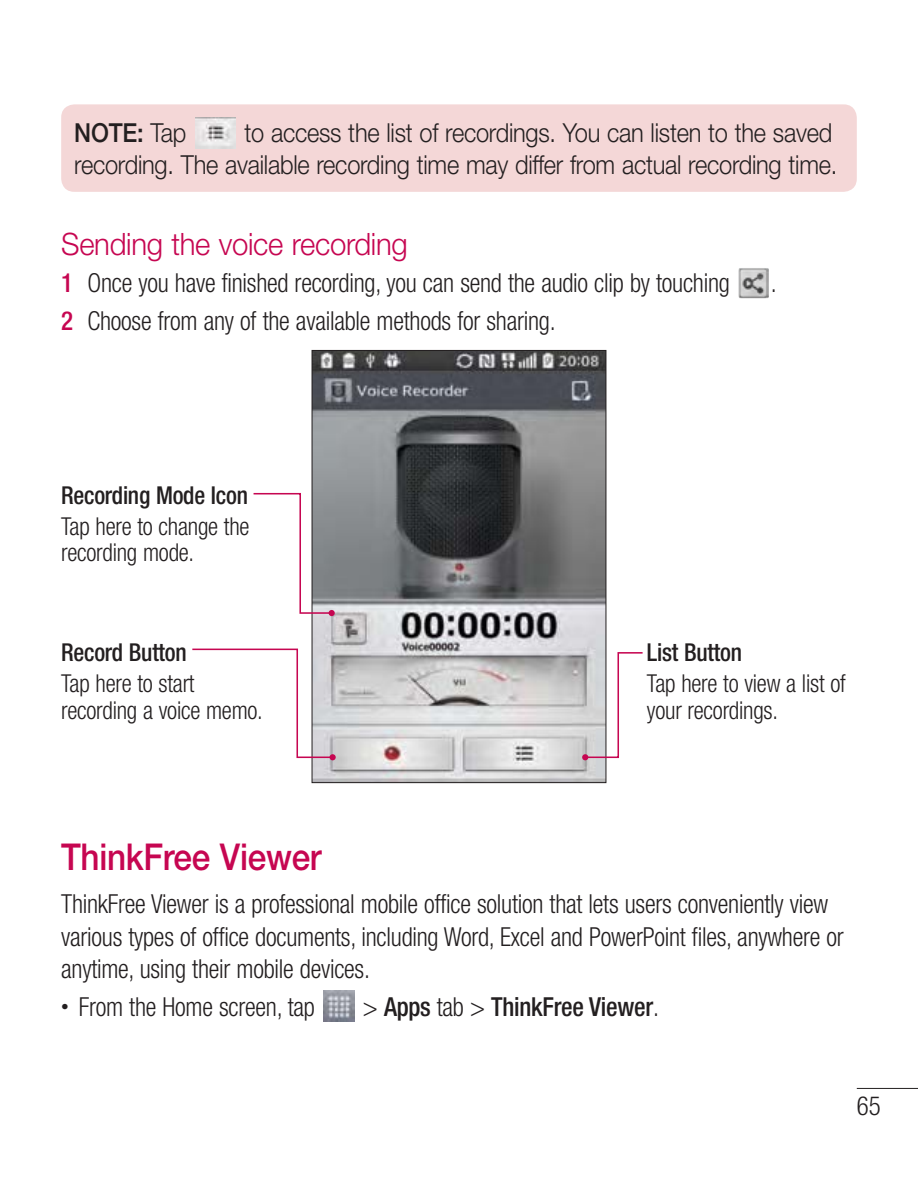
<style>
.page{position:relative;width:918px;height:1188px;background:#fff}
.page>*{position:absolute;margin:0;border:0;box-sizing:border-box;transform-origin:0 0}
.t1{font:500 37.05px "Helvetica Neue LT Pro";letter-spacing:-.01em;color:#c60651;scale:.9 1}
.t2{font:300 30.9px "Helvetica Neue LT Pro";letter-spacing:-.01em;color:#c60651;scale:.95 1}
.t3{font:300 condensed 26.25px/32.4px "Helvetica Neue LT Pro";letter-spacing:-.01em;color:#231f20;scale:.95 1}
.t4{font:300 26.25px/32.4px "Helvetica Neue LT Pro";letter-spacing:-.01em;color:#231f20;text-align:right;scale:.9 1}
.t5{font:500 condensed 26.25px "Helvetica Neue LT Pro";letter-spacing:-.01em;color:#231f20;scale:.95 1}
.t6{font:500 26.25px "Helvetica Neue LT Pro";color:#231f20;scale:.9 1}
.t7{font:300 condensed 24.6px/26.2px "Helvetica Neue LT Pro";letter-spacing:-.01em;color:#231f20;scale:.95 1}
.t8{font:500 condensed 24.6px "Helvetica Neue LT Pro";letter-spacing:-.01em;color:#231f20;scale:.95 1}
.s1{font-weight:300}
.s2{font-weight:500;color:#c60651}
</style>
<div class="page">
<hr style="left:857px;top:1088px;width:61px;height:1px;background:#231f20">
<div style="left:61px;top:104px;width:796px;height:88px;background:#f4d7d7;border-radius:13px"></div>
<img style="left:196px;top:118px;width:39px;height:30px">
<img style="left:739px;top:268px;width:30px;height:30px">
<img style="left:314px;top:352px;width:290px;height:429px">
<svg style="left:253px;top:492px;width:82px;height:124px"></svg>
<svg style="left:192px;top:648px;width:144px;height:112px"></svg>
<svg style="left:582px;top:651px;width:61px;height:109px"></svg>
<img style="left:324px;top:990px;width:30px;height:31px">
<p class="t6" style="left:74px;top:123px;width:126px">NOTE: <span class="s1">Tap</span></p>
<p class="t4" style="left:74px;top:119px;width:849px">to access the list of recordings. You can listen to the saved<br>recording. The available recording time may differ from actual recording time.</p>
<p class="t2" style="left:61px;top:232px;width:366px">Sending the voice recording</p>
<p class="t3" style="left:61px;top:269px;width:705px"><span class="s2">1</span> Once you have finished recording, you can send the audio clip by touching</p>
<p class="t3" style="left:61px;top:307px;width:522px"><span class="s2">2</span> Choose from any of the available methods for sharing.</p>
<p class="t3" style="left:771px;top:269px;width:8px">.</p>
<p class="t8" style="left:61px;top:486px;width:198px">Recording Mode Icon</p>
<p class="t7" style="left:61px;top:515px;width:200px">Tap here to change the recording mode.</p>
<p class="t8" style="left:61px;top:643px;width:134px">Record Button</p>
<p class="t7" style="left:61px;top:673px;width:214px">Tap here to start recording a voice memo.</p>
<p class="t8" style="left:647px;top:643px;width:101px">List Button</p>
<p class="t7" style="left:647px;top:673px;width:211px">Tap here to view a list of your recordings.</p>
<h1 class="t1" style="left:61px;top:843px;width:291px">ThinkFree Viewer</h1>
<p class="t3" style="left:61px;top:890px;width:825px">ThinkFree Viewer is a professional mobile office solution that lets users conveniently view various types of office documents, including Word, Excel and PowerPoint files, anywhere or anytime, using their mobile devices.</p>
<p class="t3" style="left:79px;top:993px;width:250px">From the Home screen, tap</p>
<p class="t5" style="left:363px;top:997px;width:313px"><span class="s1">&gt;</span> Apps <span class="s1">tab &gt;</span> ThinkFree Viewer<span class="s1">.</span></p>
<p class="t3" style="left:857px;top:1092px;width:27px">65</p>
</div>
